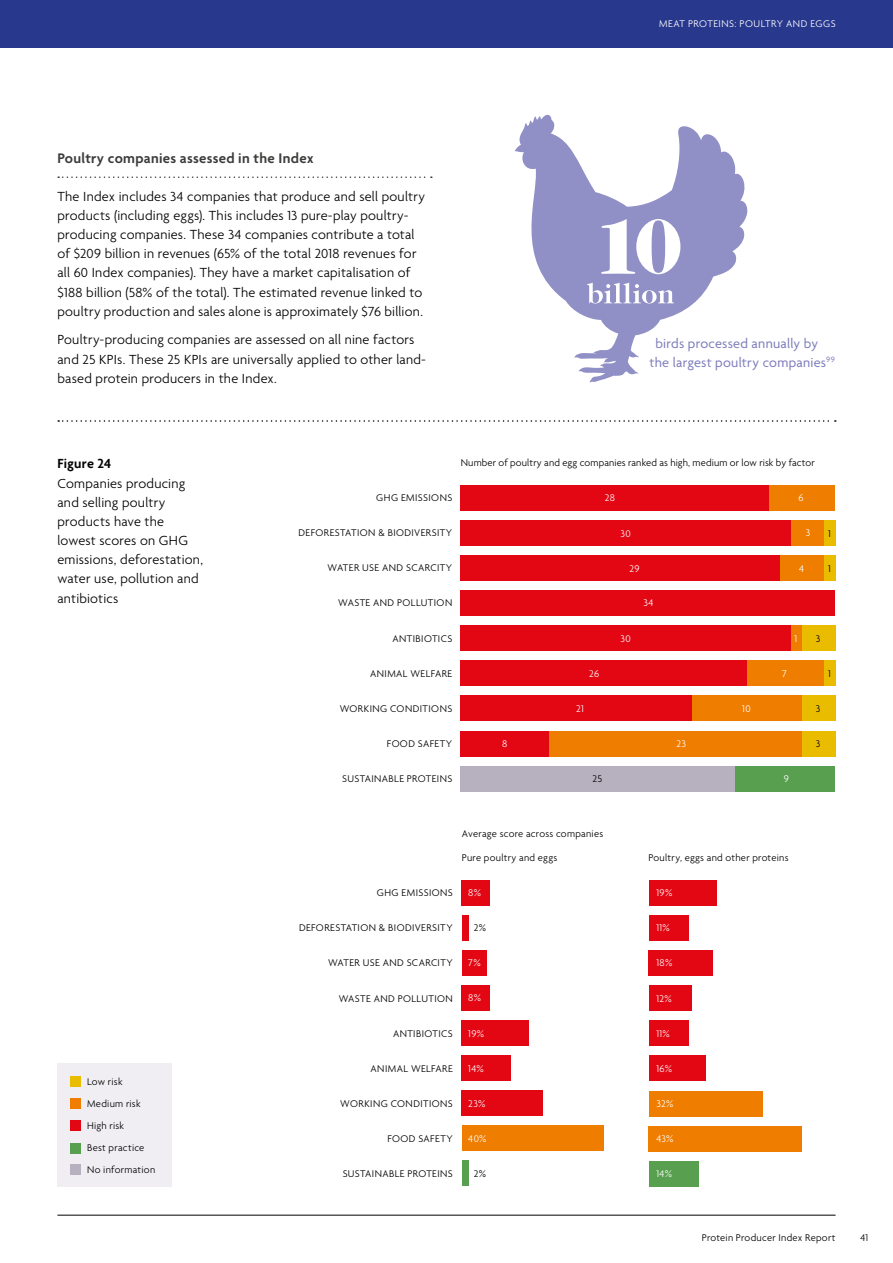
<style>
.page{position:relative;width:893px;height:1263px;background:#fff}
.page>*{position:absolute;margin:0;border:0;box-sizing:border-box;transform-origin:0 0}
.t1{font:600 15px "Agenda";letter-spacing:.02em;color:#3c3c3b}
.body{font:300 14.25px/19.2px "Agenda";letter-spacing:.015em;color:#000}
.body-2{font:14.25px/19.2px "Agenda";letter-spacing:.02em;color:#7b7cba}
.graph_text{font:300 10.5px "Agenda";letter-spacing:.035em;color:#000}
.graph_text-2{font:300 10.5px "Agenda";letter-spacing:.04em;color:#fff}
.graph_text-3{font:300 10.5px "Agenda";letter-spacing:.015em;color:#000}
.footnote{font:300 10.5px "Agenda";letter-spacing:.025em;color:#000}
.body-3{font:300 10.5px "Agenda";letter-spacing:.045em;color:#fff}
.s1{font-weight:600}
</style>
<div class="page">
<hr style="left:57px;top:1215px;width:779px;height:1px;background:#000">
<svg style="left:58px;top:176px;width:374px;height:2px"></svg>
<div style="left:0;top:0;width:893px;height:48px;background:#28388d"></div>
<svg style="left:58px;top:420px;width:778px;height:2px"></svg>
<div style="left:461px;top:766px;width:275px;height:25px;background:#b7b0bf"></div>
<div style="left:736px;top:766px;width:99px;height:25px;background:#589f4f"></div>
<div style="left:824px;top:520px;width:11px;height:25px;background:#eabc00"></div>
<div style="left:824px;top:555px;width:11px;height:26px;background:#eabc00"></div>
<div style="left:802px;top:625px;width:33px;height:26px;background:#eabc00"></div>
<div style="left:824px;top:661px;width:11px;height:25px;background:#eabc00"></div>
<div style="left:802px;top:696px;width:33px;height:25px;background:#eabc00"></div>
<div style="left:802px;top:731px;width:33px;height:25px;background:#eabc00"></div>
<div style="left:769px;top:485px;width:66px;height:25px;background:#ef7d00"></div>
<div style="left:791px;top:520px;width:33px;height:25px;background:#ef7d00"></div>
<div style="left:780px;top:555px;width:44px;height:26px;background:#ef7d00"></div>
<div style="left:791px;top:625px;width:11px;height:26px;background:#ef7d00"></div>
<div style="left:747px;top:661px;width:77px;height:25px;background:#ef7d00"></div>
<div style="left:692px;top:696px;width:110px;height:25px;background:#ef7d00"></div>
<div style="left:549px;top:731px;width:253px;height:25px;background:#ef7d00"></div>
<div style="left:461px;top:485px;width:308px;height:25px;background:#e30613"></div>
<div style="left:461px;top:520px;width:330px;height:25px;background:#e30613"></div>
<div style="left:461px;top:555px;width:319px;height:26px;background:#e30613"></div>
<div style="left:461px;top:590px;width:374px;height:26px;background:#e30613"></div>
<div style="left:461px;top:625px;width:330px;height:26px;background:#e30613"></div>
<div style="left:461px;top:661px;width:286px;height:25px;background:#e30613"></div>
<div style="left:461px;top:696px;width:231px;height:25px;background:#e30613"></div>
<div style="left:461px;top:731px;width:88px;height:25px;background:#e30613"></div>
<div style="left:462px;top:881px;width:28px;height:25px;background:#e30613"></div>
<div style="left:462px;top:916px;width:7px;height:25px;background:#e30613"></div>
<div style="left:462px;top:951px;width:24px;height:25px;background:#e30613"></div>
<div style="left:462px;top:986px;width:28px;height:25px;background:#e30613"></div>
<div style="left:462px;top:1021px;width:67px;height:25px;background:#e30613"></div>
<div style="left:462px;top:1056px;width:49px;height:25px;background:#e30613"></div>
<div style="left:462px;top:1091px;width:81px;height:25px;background:#e30613"></div>
<div style="left:462px;top:1126px;width:141px;height:25px;background:#ef7d00"></div>
<div style="left:462px;top:1161px;width:7px;height:25px;background:#589f4f"></div>
<div style="left:649px;top:880px;width:68px;height:25px;background:#e30613"></div>
<div style="left:649px;top:915px;width:39px;height:26px;background:#e30613"></div>
<div style="left:649px;top:950px;width:64px;height:26px;background:#e30613"></div>
<div style="left:649px;top:985px;width:43px;height:26px;background:#e30613"></div>
<div style="left:649px;top:1021px;width:39px;height:25px;background:#e30613"></div>
<div style="left:649px;top:1056px;width:57px;height:25px;background:#e30613"></div>
<div style="left:649px;top:1091px;width:114px;height:25px;background:#ef7d00"></div>
<div style="left:649px;top:1126px;width:153px;height:25px;background:#ef7d00"></div>
<div style="left:649px;top:1161px;width:50px;height:25px;background:#589f4f"></div>
<div style="left:57px;top:1063px;width:115px;height:123px;background:#f0eef2"></div>
<div style="left:70px;top:1076px;width:11px;height:10px;background:#eabc00"></div>
<div style="left:70px;top:1098px;width:11px;height:10px;background:#ef7d00"></div>
<div style="left:70px;top:1120px;width:11px;height:10px;background:#e30613"></div>
<div style="left:70px;top:1143px;width:11px;height:10px;background:#589f4f"></div>
<div style="left:70px;top:1164px;width:11px;height:11px;background:#b7b0bf"></div>
<svg style="left:515px;top:114px;width:233px;height:269px"></svg>
<svg style="left:587px;top:283px;width:87px;height:21px"></svg>
<svg style="left:601px;top:219px;width:79px;height:55px"></svg>
<h3 class="t1" style="left:57px;top:150px;width:258px">Poultry companies assessed in the Index</h3>
<p class="body" style="left:57px;top:188px;width:376px">The Index includes 34 companies that produce and sell poultry products (including eggs). This includes 13 pure-play poultry&shy;producing companies. These 34 companies contribute a total<br>of $209 billion in revenues (65% of the total 2018 revenues for all 60 Index companies). They have a market capitalisation of $188 billion (58% of the total). The estimated revenue linked to poultry production and sales alone is approximately $76 billion.<sup>99</sup></p>
<p class="body" style="left:57px;top:331px;width:370px">Poultry-producing companies are assessed on all nine factors and 25 KPIs. These 25 KPIs are universally applied to other land&shy;based protein producers in the Index.</p>
<p class="body-3" style="left:659px;top:18px;width:178px">MEAT PROTEINS: POULTRY AND EGGS</p>
<p class="body-2" style="left:649px;top:335px;width:187px;text-indent:6px">birds processed annually by the largest poultry companies<sup>99</sup></p>
<p class="body" style="left:57px;top:455px;width:147px"><span class="s1">Figure 24<br></span>Companies producing and selling poultry products have the lowest scores on GHG emissions, deforestation, water use, pollution and antibiotics</p>
<p class="graph_text-3" style="left:461px;top:457px;width:355px">Number of poultry and egg companies ranked as high, medium or low risk by factor</p>
<p class="graph_text" style="left:376px;top:492px;width:77px">GHG EMISSIONS</p>
<p class="graph_text" style="left:298px;top:527px;width:155px">DEFORESTATION &amp; BIODIVERSITY</p>
<p class="graph_text" style="left:327px;top:562px;width:126px">WATER USE AND SCARCITY</p>
<p class="graph_text" style="left:338px;top:597px;width:116px">WASTE AND POLLUTION</p>
<p class="graph_text" style="left:392px;top:632px;width:61px">ANTIBIOTICS</p>
<p class="graph_text" style="left:370px;top:668px;width:84px">ANIMAL WELFARE</p>
<p class="graph_text" style="left:340px;top:703px;width:114px">WORKING CONDITIONS</p>
<p class="graph_text" style="left:387px;top:738px;width:67px">FOOD SAFETY</p>
<p class="graph_text" style="left:342px;top:773px;width:112px">SUSTAINABLE PROTEINS</p>
<p class="graph_text-2" style="left:799px;top:492px;width:7px">6</p>
<p class="graph_text-2" style="left:605px;top:492px;width:12px">28</p>
<p class="graph_text-2" style="left:806px;top:527px;width:6px">3</p>
<p class="graph_text" style="left:828px;top:528px;width:4px">1</p>
<p class="graph_text-2" style="left:621px;top:528px;width:12px">30</p>
<p class="graph_text-2" style="left:629px;top:562px;width:12px">29</p>
<p class="graph_text-2" style="left:799px;top:562px;width:6px">4</p>
<p class="graph_text" style="left:828px;top:562px;width:4px">1</p>
<p class="graph_text-2" style="left:643px;top:597px;width:12px">34</p>
<p class="graph_text-2" style="left:621px;top:632px;width:12px">30</p>
<p class="graph_text" style="left:816px;top:632px;width:6px">3</p>
<p class="graph_text-2" style="left:794px;top:632px;width:4px">1</p>
<p class="graph_text-2" style="left:589px;top:667px;width:12px">26</p>
<p class="graph_text" style="left:828px;top:667px;width:4px">1</p>
<p class="graph_text-2" style="left:782px;top:667px;width:6px">7</p>
<p class="graph_text-2" style="left:576px;top:703px;width:9px">21</p>
<p class="graph_text-2" style="left:742px;top:703px;width:10px">10</p>
<p class="graph_text" style="left:816px;top:703px;width:6px">3</p>
<p class="graph_text" style="left:816px;top:738px;width:6px">3</p>
<p class="graph_text-2" style="left:784px;top:773px;width:7px">9</p>
<p class="graph_text-2" style="left:502px;top:738px;width:7px">8</p>
<p class="graph_text-2" style="left:676px;top:738px;width:11px">23</p>
<p class="graph_text" style="left:593px;top:773px;width:11px">25</p>
<p class="footnote" style="left:87px;top:1076px;width:37px">Low risk</p>
<p class="footnote" style="left:87px;top:1098px;width:55px">Medium risk</p>
<p class="footnote" style="left:87px;top:1120px;width:38px">High risk</p>
<p class="footnote" style="left:87px;top:1142px;width:59px">Best practice</p>
<p class="footnote" style="left:87px;top:1164px;width:70px">No information</p>
<p class="graph_text" style="left:462px;top:828px;width:143px">Average score across companies</p>
<p class="graph_text" style="left:462px;top:852px;width:97px">Pure poultry and eggs</p>
<p class="graph_text" style="left:648px;top:852px;width:142px">Poultry, eggs and other proteins</p>
<p class="graph_text" style="left:377px;top:887px;width:77px">GHG EMISSIONS</p>
<p class="graph_text" style="left:299px;top:922px;width:155px">DEFORESTATION &amp; BIODIVERSITY</p>
<p class="graph_text" style="left:328px;top:957px;width:126px">WATER USE AND SCARCITY</p>
<p class="graph_text" style="left:339px;top:992px;width:116px">WASTE AND POLLUTION</p>
<p class="graph_text" style="left:393px;top:1028px;width:61px">ANTIBIOTICS</p>
<p class="graph_text" style="left:371px;top:1063px;width:84px">ANIMAL WELFARE</p>
<p class="graph_text" style="left:340px;top:1098px;width:114px">WORKING CONDITIONS</p>
<p class="graph_text" style="left:387px;top:1133px;width:67px">FOOD SAFETY</p>
<p class="graph_text" style="left:343px;top:1168px;width:112px">SUSTAINABLE PROTEINS</p>
<p class="graph_text-2" style="left:468px;top:887px;width:14px">8%</p>
<p class="graph_text" style="left:474px;top:922px;width:14px">2%</p>
<p class="graph_text-2" style="left:468px;top:957px;width:14px">7%</p>
<p class="graph_text-2" style="left:468px;top:992px;width:14px">8%</p>
<p class="graph_text-2" style="left:468px;top:1027px;width:18px">19%</p>
<p class="graph_text-2" style="left:468px;top:1063px;width:17px">14%</p>
<p class="graph_text-2" style="left:468px;top:1098px;width:19px">23%</p>
<p class="graph_text-2" style="left:468px;top:1133px;width:20px">40%</p>
<p class="graph_text" style="left:474px;top:1168px;width:14px">2%</p>
<p class="graph_text-2" style="left:656px;top:887px;width:18px">19%</p>
<p class="graph_text-2" style="left:656px;top:922px;width:15px">11%</p>
<p class="graph_text-2" style="left:656px;top:957px;width:18px">18%</p>
<p class="graph_text-2" style="left:656px;top:992px;width:17px">12%</p>
<p class="graph_text-2" style="left:656px;top:1028px;width:15px">11%</p>
<p class="graph_text-2" style="left:656px;top:1063px;width:17px">16%</p>
<p class="graph_text-2" style="left:656px;top:1098px;width:19px">32%</p>
<p class="graph_text-2" style="left:656px;top:1133px;width:19px">43%</p>
<p class="graph_text-2" style="left:656px;top:1168px;width:17px">14%</p>
<p class="graph_text" style="left:702px;top:1232px;width:135px">Protein Producer Index Report</p>
<p class="graph_text" style="left:860px;top:1232px;width:9px">41</p>
</div>
